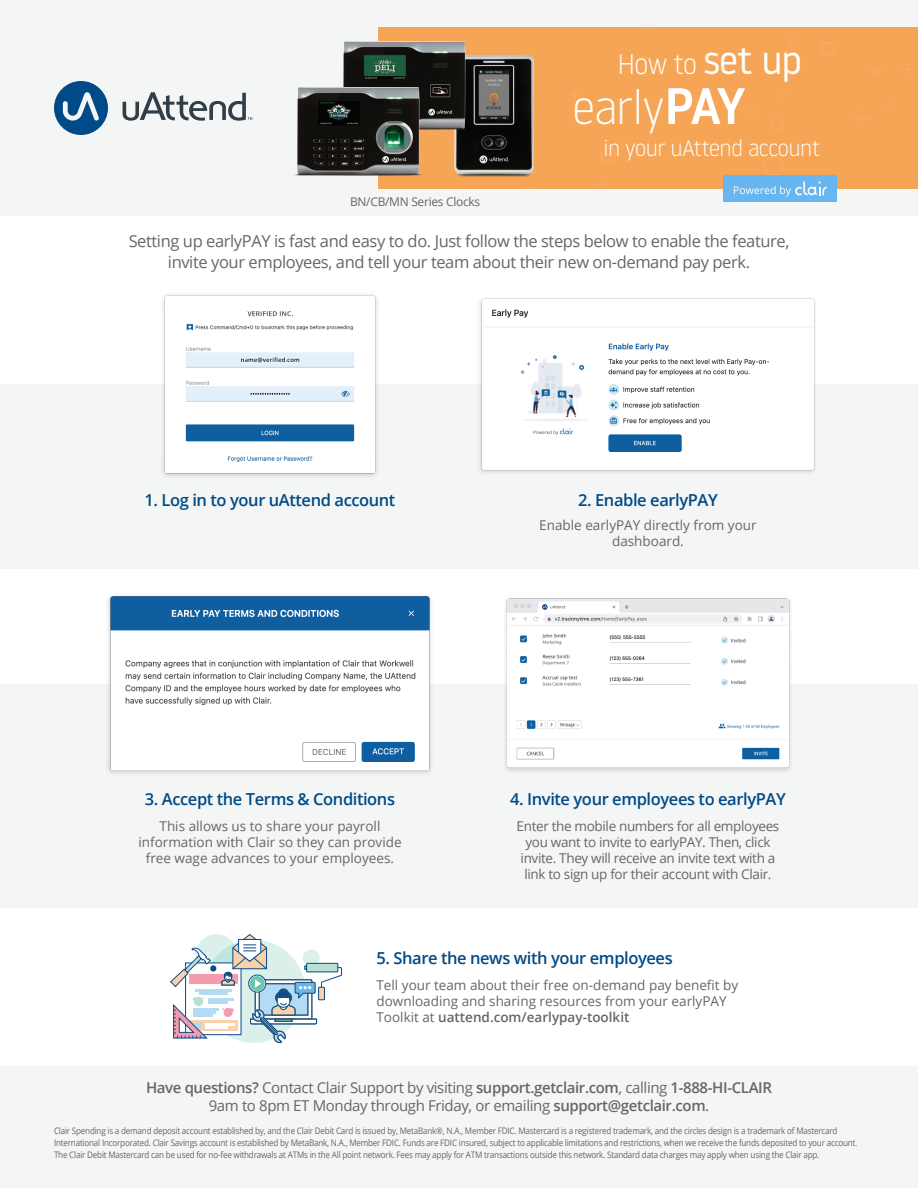
<style>
.page{position:relative;width:918px;height:1188px;background:#fff}
.page>*{position:absolute;margin:0;border:0;box-sizing:border-box;transform-origin:0 0}
.t1{font:300 46.5px "Noway";letter-spacing:-.01em;color:#fff}
.t2{font:300 28.05px "Noway";color:#fff}
.t3{font:300 22.5px "Noway";letter-spacing:-.025em;color:#fff}
.t4{font:16.5px/21px "Open Sans";letter-spacing:-.025em;color:#666;text-align:center}
.t5{font:600 16.5px "Open Sans";letter-spacing:-.025em;color:#004a87}
.t6{font:15px/18px "Open Sans";letter-spacing:-.025em;color:#666;text-align:center}
.t7{font:13.5px/16.2px "Open Sans";color:#666;text-align:center}
.t8{font:13.5px/16.2px "Open Sans";letter-spacing:-.025em;color:#666;text-align:center}
.t9{font:12px "Open Sans";letter-spacing:-.025em;color:#666}
.t10{font:9px/12px "Open Sans";letter-spacing:-.025em;color:#666;scale:.9 1}
.s1{font-weight:400;font-size:38.55px}
.s2{font-weight:500;font-size:51.15px}
.s3{font-weight:600}
</style>
<div class="page">
<div style="left:0;top:0;width:918px;height:216px;background:#f3f6f4"></div>
<div style="left:378px;top:27px;width:540px;height:162px;background:#f5a555"></div>
<svg style="left:776px;top:89px;width:10px;height:10px"></svg>
<svg style="left:853px;top:110px;width:17px;height:17px"></svg>
<svg style="left:903px;top:64px;width:11px;height:11px"></svg>
<svg style="left:883px;top:103px;width:10px;height:8px"></svg>
<svg style="left:772px;top:119px;width:11px;height:11px"></svg>
<svg style="left:428px;top:129px;width:14px;height:6px"></svg>
<svg style="left:489px;top:55px;width:16px;height:1px"></svg>
<svg style="left:601px;top:147px;width:15px;height:15px"></svg>
<svg style="left:570px;top:90px;width:10px;height:10px"></svg>
<svg style="left:595px;top:181px;width:11px;height:7px"></svg>
<svg style="left:871px;top:67px;width:11px;height:7px"></svg>
<svg style="left:749px;top:108px;width:9px;height:8px"></svg>
<svg style="left:789px;top:39px;width:7px;height:9px"></svg>
<svg style="left:820px;top:42px;width:14px;height:14px"></svg>
<svg style="left:738px;top:49px;width:8px;height:8px"></svg>
<svg style="left:635px;top:57px;width:20px;height:20px"></svg>
<svg style="left:643px;top:27px;width:10px;height:4px"></svg>
<svg style="left:689px;top:98px;width:16px;height:16px"></svg>
<svg style="left:196px;top:934px;width:41px;height:42px"></svg>
<div style="left:0;top:684px;width:918px;height:223px;background:#f3f6f4"></div>
<div style="left:0;top:1066px;width:918px;height:122px;background:#f3f6f4"></div>
<div style="left:0;top:384px;width:918px;height:185px;background:#f3f6f4"></div>
<img style="left:162px;top:294px;width:216px;height:183px">
<img style="left:479px;top:298px;width:336px;height:175px">
<img style="left:107px;top:595px;width:325px;height:179px">
<img style="left:505px;top:598px;width:286px;height:173px">
<svg style="left:185px;top:963px;width:36px;height:72px"></svg>
<div style="left:189px;top:974px;width:49px;height:10px;background:#f59bae"></div>
<svg style="left:212px;top:1021px;width:9px;height:10px"></svg>
<hr style="left:195px;top:989px;width:37px;height:2px;background:#b3dbf3">
<hr style="left:199px;top:992px;width:28px;height:2px;background:#b3dbf3">
<hr style="left:208px;top:998px;width:26px;height:2px;background:#b3dbf3">
<hr style="left:208px;top:1001px;width:20px;height:3px;background:#b3dbf3">
<hr style="left:205px;top:1023px;width:30px;height:3px;background:#fff">
<hr style="left:205px;top:1027px;width:23px;height:2px;background:#fff">
<hr style="left:193px;top:1009px;width:25px;height:2px;background:#b3dbf3">
<hr style="left:193px;top:1012px;width:23px;height:2px;background:#b3dbf3">
<div style="left:210px;top:965px;width:6px;height:7px;background:#0c4b87;border-radius:50%"></div>
<svg style="left:173px;top:997px;width:39px;height:41px"></svg>
<svg style="left:170px;top:947px;width:41px;height:40px"></svg>
<svg style="left:221px;top:934px;width:121px;height:109px"></svg>
<svg style="left:54px;top:81px;width:54px;height:54px"></svg>
<svg style="left:123px;top:92px;width:129px;height:29px"></svg>
<img style="left:455px;top:56px;width:78px;height:121px">
<img style="left:339px;top:41px;width:130px;height:88px">
<img style="left:294px;top:88px;width:129px;height:88px">
<div style="left:724px;top:176px;width:113px;height:26px;background:#68b6ef"></div>
<svg style="left:734px;top:156px;width:93px;height:41px"></svg>
<h3 class="t9" style="left:350px;top:193px;width:132px">BN/CB/MN Series Clocks</h3>
<h2 class="t2" style="left:617px;top:45px;width:186px">How to <span class="s1">set up</span></h2>
<h1 class="t1" style="left:573px;top:76px;width:175px">early<span class="s2">PAY</span></h1>
<h3 class="t3" style="left:604px;top:133px;width:218px">in your uAttend account</h3>
<h3 class="t4" style="left:129px;top:230px;width:662px">Setting up earlyPAY is fast and easy to do. Just follow the steps below to enable the feature, invite your employees, and tell your team about their new on-demand pay perk.</h3>
<h3 class="t5" style="left:145px;top:488px;width:252px">1. Log in to your uAttend account</h3>
<h3 class="t5" style="left:578px;top:488px;width:141px">2. Enable earlyPAY</h3>
<h3 class="t7" style="left:539px;top:517px;width:219px">Enable earlyPAY directly from your dashboard.</h3>
<h3 class="t5" style="left:145px;top:788px;width:252px">3. Accept the Terms &amp; Conditions</h3>
<h3 class="t7" style="left:138px;top:817px;width:265px">This allows us to share your payroll information with Clair so they can provide free wage advances to your employees.</h3>
<h3 class="t5" style="left:510px;top:788px;width:277px">4. Invite your employees to earlyPAY</h3>
<h3 class="t8" style="left:517px;top:817px;width:264px">Enter the mobile numbers for all employees you want to invite to earlyPAY. Then, click invite. They will receive an invite text with a link to sign up for their account with Clair.</h3>
<h3 class="t5" style="left:376px;top:946px;width:298px">5. Share the news with your employees</h3>
<h3 class="t7" style="left:376px;top:976px;width:363px;text-align:left">Tell your team about their free on-demand pay benefit by downloading and sharing resources from your earlyPAY<br>Toolkit at <span class="s3">uattend.com/earlypay-toolkit</span></h3>
<h3 class="t6" style="left:146px;top:1078px;width:628px"><span class="s3">Have questions?</span> Contact Clair Support by visiting <span class="s3">support.getclair.com</span>, calling <span class="s3">1-888-HI-CLAIR<br></span>9am to 8pm ET Monday through Friday, or emailing <span class="s3">support@getclair.com</span>.</h3>
<p class="t10" style="left:54px;top:1124px;width:894px">Clair Spending is a demand deposit account established by, and the Clair Debit Card is issued by, MetaBank®, N.A., Member FDIC. Mastercard is a registered trademark, and the circles design is a trademark of Mastercard<br>International Incorporated. Clair Savings account is established by MetaBank, N.A., Member FDIC. Funds are FDIC insured, subject to applicable limitations and restrictions, when we receive the funds deposited to your account.<br>The Clair Debit Mastercard can be used for no-fee withdrawals at ATMs in the All point network. Fees may apply for ATM transactions outside this network. Standard data charges may apply when using the Clair app.</p>
</div>
